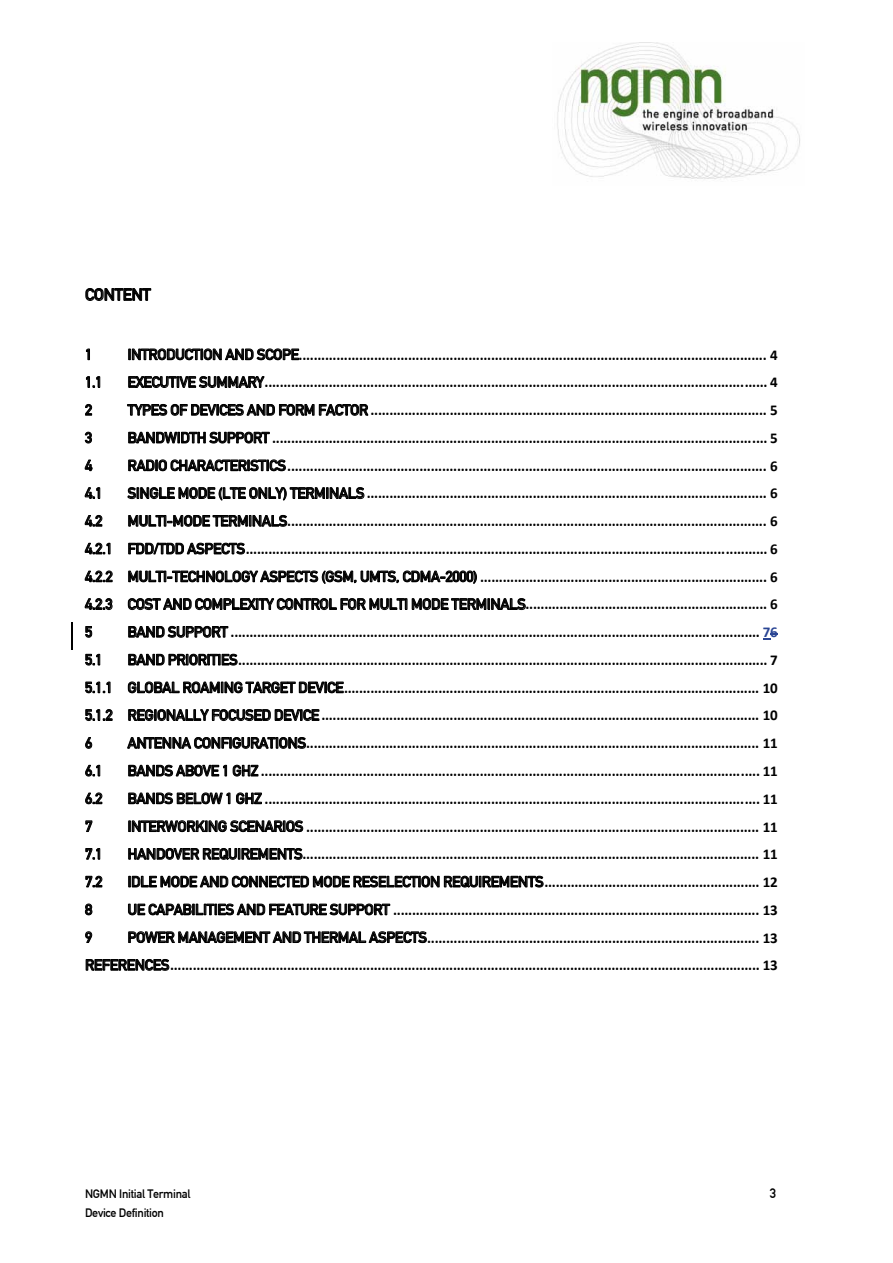
<style>
.page{position:relative;width:893px;height:1263px;background:#fff}
.page>*{position:absolute;margin:0;border:0;box-sizing:border-box;transform-origin:0 0}
.t1{font:16.5px "DIN1451 Com Mittelschrift";letter-spacing:-.015em;color:#000}
.t2{font:700 15px/27.8px "Calibri";letter-spacing:-.02em;color:#000;text-align:justify}
.t3{font:15px "DIN1451 Com Mittelschrift";color:#000}
.t4{font:13.5px "DIN1451 Com Mittelschrift";color:#000}
.t5{font:12px "DIN1451 Com Mittelschrift";letter-spacing:-.025em;color:#000}
.s1{font-family:"DIN1451 Com Mittelschrift";font-weight:400}
.s2{color:#2a4594}
</style>
<div class="page">
<img style="left:557px;top:43px;width:243px;height:136px">
<svg style="left:86px;top:288px;width:65px;height:13px"></svg>
<svg style="left:86px;top:349px;width:4px;height:11px"></svg>
<svg style="left:129px;top:349px;width:170px;height:11px"></svg>
<svg style="left:86px;top:376px;width:14px;height:12px"></svg>
<svg style="left:128px;top:376px;width:137px;height:12px"></svg>
<svg style="left:85px;top:404px;width:7px;height:11px"></svg>
<svg style="left:127px;top:404px;width:241px;height:12px"></svg>
<svg style="left:85px;top:432px;width:7px;height:11px"></svg>
<svg style="left:128px;top:432px;width:142px;height:11px"></svg>
<svg style="left:85px;top:460px;width:7px;height:11px"></svg>
<svg style="left:128px;top:460px;width:158px;height:11px"></svg>
<svg style="left:85px;top:487px;width:15px;height:12px"></svg>
<svg style="left:127px;top:487px;width:237px;height:13px"></svg>
<svg style="left:85px;top:515px;width:17px;height:11px"></svg>
<svg style="left:128px;top:515px;width:159px;height:12px"></svg>
<svg style="left:85px;top:543px;width:25px;height:11px"></svg>
<svg style="left:128px;top:543px;width:117px;height:11px"></svg>
<svg style="left:85px;top:571px;width:27px;height:11px"></svg>
<svg style="left:128px;top:571px;width:349px;height:13px"></svg>
<svg style="left:85px;top:598px;width:27px;height:12px"></svg>
<svg style="left:128px;top:598px;width:398px;height:12px"></svg>
<svg style="left:85px;top:626px;width:7px;height:12px"></svg>
<svg style="left:128px;top:626px;width:100px;height:12px"></svg>
<svg style="left:763px;top:633px;width:14px;height:7px"></svg>
<svg style="left:72px;top:622px;width:1px;height:28px"></svg>
<svg style="left:85px;top:654px;width:15px;height:11px"></svg>
<svg style="left:128px;top:654px;width:109px;height:11px"></svg>
<svg style="left:85px;top:682px;width:25px;height:11px"></svg>
<svg style="left:128px;top:682px;width:216px;height:11px"></svg>
<svg style="left:85px;top:709px;width:27px;height:12px"></svg>
<svg style="left:128px;top:709px;width:191px;height:12px"></svg>
<svg style="left:85px;top:737px;width:7px;height:12px"></svg>
<svg style="left:127px;top:737px;width:179px;height:12px"></svg>
<svg style="left:85px;top:765px;width:15px;height:11px"></svg>
<svg style="left:128px;top:765px;width:99px;height:11px"></svg>
<svg style="left:233px;top:765px;width:25px;height:11px"></svg>
<svg style="left:85px;top:793px;width:17px;height:11px"></svg>
<svg style="left:128px;top:793px;width:102px;height:11px"></svg>
<svg style="left:236px;top:793px;width:26px;height:11px"></svg>
<svg style="left:86px;top:820px;width:6px;height:12px"></svg>
<svg style="left:129px;top:820px;width:174px;height:12px"></svg>
<svg style="left:86px;top:848px;width:14px;height:11px"></svg>
<svg style="left:128px;top:848px;width:174px;height:12px"></svg>
<svg style="left:86px;top:876px;width:16px;height:11px"></svg>
<svg style="left:129px;top:876px;width:414px;height:12px"></svg>
<svg style="left:85px;top:904px;width:7px;height:11px"></svg>
<svg style="left:128px;top:904px;width:262px;height:11px"></svg>
<svg style="left:85px;top:931px;width:7px;height:12px"></svg>
<svg style="left:128px;top:931px;width:299px;height:12px"></svg>
<svg style="left:86px;top:959px;width:83px;height:12px"></svg>
<p class="t1" style="left:85px;top:285px;width:67px">CONTENT</p>
<p class="t3" style="left:85px;top:346px;width:9px">1</p>
<p class="t2" style="left:128px;top:341px;width:652px"><span class="s1">INTRODUCTION AND SCOPE</span>............................................................................................................................ 4</p>
<p class="t3" style="left:85px;top:373px;width:19px">1.1</p>
<p class="t2" style="left:128px;top:369px;width:652px"><span class="s1">EXECUTIVE SUMMARY</span>..................................................................................................................................... 4</p>
<p class="t3" style="left:85px;top:401px;width:9px">2</p>
<p class="t2" style="left:128px;top:396px;width:652px"><span class="s1">TYPES OF DEVICES AND FORM FACTOR</span> ......................................................................................................... 5</p>
<p class="t3" style="left:85px;top:429px;width:9px">3</p>
<p class="t2" style="left:128px;top:424px;width:652px"><span class="s1">BANDWIDTH SUPPORT</span> ................................................................................................................................... 5</p>
<p class="t3" style="left:85px;top:457px;width:9px">4</p>
<p class="t2" style="left:128px;top:452px;width:652px"><span class="s1">RADIO CHARACTERISTICS</span>............................................................................................................................... 6</p>
<p class="t3" style="left:85px;top:484px;width:19px">4.1</p>
<p class="t2" style="left:128px;top:480px;width:652px"><span class="s1">SINGLE MODE (LTE ONLY) TERMINALS</span> .......................................................................................................... 6</p>
<p class="t3" style="left:85px;top:512px;width:19px">4.2</p>
<p class="t2" style="left:85px;top:507px;width:694px;text-indent:43px"><span class="s1">MULTI-MODE TERMINALS</span>............................................................................................................................... 6<br><span class="s1">4.2.1 FDD/TDD ASPECTS</span>.......................................................................................................................................... 6<br><span class="s1">4.2.2 MULTI-TECHNOLOGY ASPECTS (GSM, UMTS, CDMA-2000)</span> ............................................................................ 6<br><span class="s1">4.2.3 COST AND COMPLEXITY CONTROL FOR MULTI MODE TERMINALS</span>................................................................ 6</p>
<p class="t3" style="left:85px;top:623px;width:9px">5</p>
<p class="t2" style="left:128px;top:618px;width:652px"><span class="s1">BAND SUPPORT</span> ............................................................................................................................................ <span class="s2">76</span></p>
<p class="t3" style="left:85px;top:651px;width:19px">5.1</p>
<p class="t2" style="left:85px;top:646px;width:694px;text-indent:43px"><span class="s1">BAND PRIORITIES</span>............................................................................................................................................ 7<br><span class="s1">5.1.1 GLOBAL ROAMING TARGET DEVICE</span>.............................................................................................................. 10<br><span class="s1">5.1.2 REGIONALLY FOCUSED DEVICE</span>.................................................................................................................... 10</p>
<p class="t3" style="left:85px;top:734px;width:9px">6</p>
<p class="t2" style="left:128px;top:729px;width:652px"><span class="s1">ANTENNA CONFIGURATIONS</span>........................................................................................................................ 11</p>
<p class="t3" style="left:85px;top:762px;width:19px">6.1</p>
<p class="t2" style="left:128px;top:757px;width:652px"><span class="s1">BANDS ABOVE 1 GHZ</span> .................................................................................................................................... 11</p>
<p class="t3" style="left:85px;top:790px;width:19px">6.2</p>
<p class="t2" style="left:128px;top:785px;width:652px"><span class="s1">BANDS BELOW 1 GHZ</span> ................................................................................................................................... 11</p>
<p class="t3" style="left:85px;top:817px;width:9px">7</p>
<p class="t2" style="left:128px;top:813px;width:652px"><span class="s1">INTERWORKING SCENARIOS</span> ........................................................................................................................ 11</p>
<p class="t3" style="left:85px;top:845px;width:19px">7.1</p>
<p class="t2" style="left:128px;top:840px;width:652px"><span class="s1">HANDOVER REQUIREMENTS</span>......................................................................................................................... 11</p>
<p class="t3" style="left:85px;top:873px;width:19px">7.2</p>
<p class="t2" style="left:128px;top:868px;width:652px"><span class="s1">IDLE MODE AND CONNECTED MODE RESELECTION REQUIREMENTS</span>......................................................... 12</p>
<p class="t3" style="left:85px;top:901px;width:9px">8</p>
<p class="t2" style="left:128px;top:896px;width:652px"><span class="s1">UE CAPABILITIES AND FEATURE SUPPORT</span> ................................................................................................. 13</p>
<p class="t3" style="left:85px;top:928px;width:9px">9</p>
<p class="t2" style="left:85px;top:924px;width:694px;text-align:right"><span class="s1">POWER MANAGEMENT AND THERMAL ASPECTS</span>........................................................................................ 13<br><span class="s1">REFERENCES</span>............................................................................................................................................................ 13</p>
<p class="t5" style="left:85px;top:1187px;width:107px">NGMN Initial Terminal</p>
<p class="t4" style="left:770px;top:1185px;width:8px">3</p>
<p class="t5" style="left:85px;top:1206px;width:80px">Device Definition</p>
</div>
